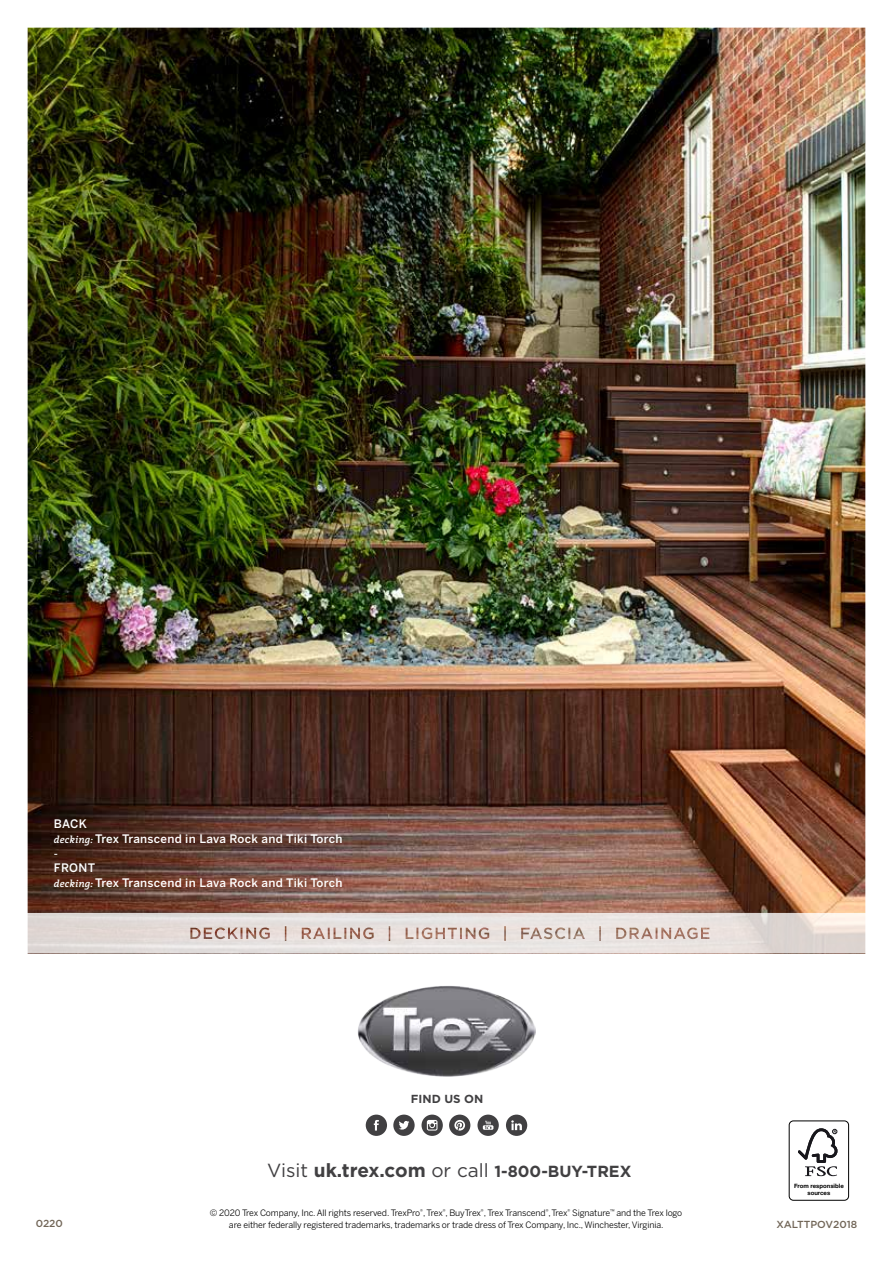
<style>
.page{position:relative;width:893px;height:1263px;background:#fff}
.page>*{position:absolute;margin:0;border:0;box-sizing:border-box;transform-origin:0 0}
.t1{font:700 16.05px "Gotham";color:#414042}
.t2{font:500 13.8px/17.2px "Benton Sans";letter-spacing:.025em;color:#fff;scale:.85 1}
.t3{font:500 11.7px/14.5px "Benton Sans";letter-spacing:.025em;color:#fff}
.t4{font:700 11.7px "Gotham";color:#414042}
.t5{font:500 10.2px "Gotham";color:#726658}
.t6{font:8.7px/11.7px "Benton Sans";letter-spacing:-.01em;color:#000;text-align:center}
.t7{font:700 6px/7.2px "Helvetica Neue";color:#000;text-align:center}
.s1{font-family:"The Serif";font-weight:600;font-style:italic;font-size:10.2px}
.s2{font-weight:400;font-size:18.9px}
.s3{font-size:18.9px}
</style>
<div class="page">
<img style="left:27px;top:27px;width:839px;height:1174px">
<h3 class="t3" style="left:54px;top:817px;width:290px">BACK<br><span class="s1">decking:</span> Trex Transcend in Lava Rock and Tiki Torch -<br>FRONT<br><span class="s1">decking:</span> Trex Transcend in Lava Rock and Tiki Torch</h3>
<h2 class="t2" style="left:54px;top:829px;width:40px">BACK</h2>
<h2 class="t2" style="left:54px;top:863px;width:50px">-<br>FRONT</h2>
<h3 class="t4" style="left:411px;top:1091px;width:74px">FIND US ON</h3>
<h1 class="t1" style="left:267px;top:1160px;width:366px"><span class="s2">Visit</span> <span class="s3">uk.trex.com</span> <span class="s2">or call</span> 1-800-BUY-TREX</h1>
<p class="t7" style="left:794px;top:1182px;width:51px">From responsible sources</p>
<p class="t6" style="left:210px;top:1207px;width:474px">© 2020 Trex Company, Inc. All rights reserved. TrexPro<sup>®</sup>, Trex<sup>®</sup>, BuyTrex<sup>®</sup>, Trex Transcend<sup>®</sup>,Trex<sup>®</sup> Signature<sup>™</sup> and the Trex logo are either federally registered trademarks, trademarks or trade dress of Trex Company, Inc., Winchester, Virginia.</p>
<p class="t5" style="left:36px;top:1217px;width:29px">0220</p>
<p class="t5" style="left:776px;top:1217px;width:82px">XALTTPOV2018</p>
</div>
